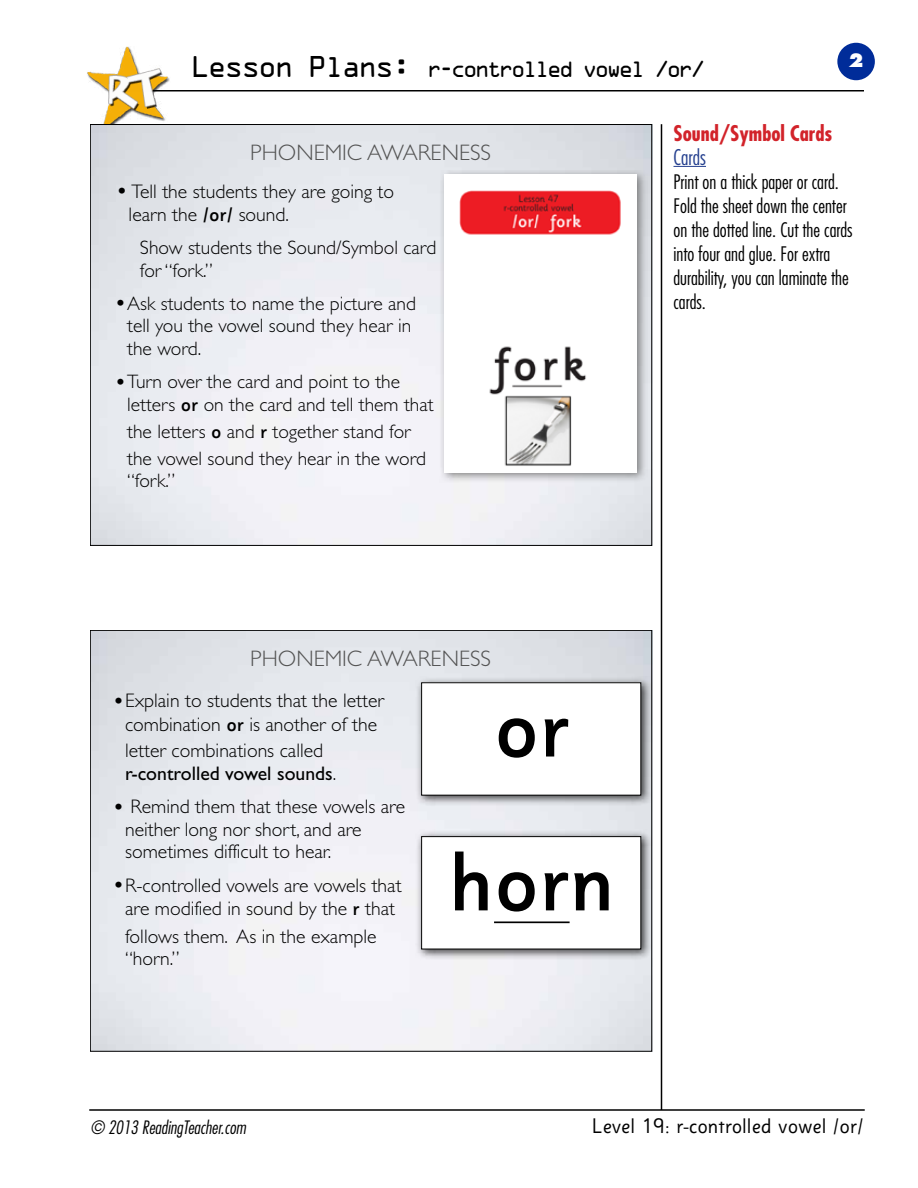
<style>
.page{position:relative;width:918px;height:1188px;background:#fff}
.page>*{position:absolute;margin:0;border:0;box-sizing:border-box;transform-origin:0 0}
.t1{font:500 84.3px/153.9px "Sassoon Sans US Md";color:#000;text-align:center}
.t2{font:300 22.5px "Gill Sans";color:#535353}
.t3{font:21px "OCRA";letter-spacing:-.15em;color:#000}
.t4{font:21px "Sassoon Sans US Rg";color:#000}
.t5{font:700 condensed 21px "Futura";color:#d2232a}
.t6{font:300 condensed 21px "Futura";color:#25408f}
.t7{font:300 19.65px/22.5px "Gill Sans";color:#000}
.t8{font:300 19.5px/22.5px "Gill Sans";color:#000}
.t9{font:300 condensed 19.5px/24px "Futura";color:#000}
.t10{font:italic 300 condensed 18px "Futura";color:#000}
.t11{font:800 18px "Futura";color:#fff}
.s1{font-size:27px}
.s2{font-size:24.6px}
.s3{font-family:"Sassoon Sans US Md";font-weight:500}
.s4{font-size:24.3px}
.s5{font-weight:400}
</style>
<div class="page">
<div style="left:837px;top:43px;width:38px;height:37px;background:#002c99;border-radius:50%"></div>
<hr style="left:122px;top:90px;width:742px;height:2px;background:#000">
<hr style="left:661px;top:124px;width:1px;height:986px;background:#000">
<hr style="left:89px;top:1109px;width:776px;height:2px;background:#000">
<img style="left:87px;top:47px;width:85px;height:77px">
<img style="left:440px;top:170px;width:207px;height:313px">
<img style="left:445px;top:174px;width:192px;height:299px">
<img style="left:415px;top:676px;width:235px;height:131px">
<div style="left:422px;top:683px;width:219px;height:112px;background:#fff"></div>
<div style="left:421px;top:682px;width:220px;height:114px;border:1px solid #000"></div>
<img style="left:415px;top:830px;width:235px;height:130px">
<div style="left:422px;top:837px;width:219px;height:112px;background:#fff"></div>
<div style="left:421px;top:836px;width:220px;height:113px;border:1px solid #000"></div>
<hr style="left:494px;top:921px;width:76px;height:2px;background:#000">
<hr style="left:674px;top:166px;width:32px;height:1px;background:#25408f">
<p class="t3" style="left:191px;top:60px;width:516px"><span class="s1">Lesson Plans:</span> r-controlled vowel /or/</p>
<p class="t11" style="left:849px;top:49px;width:16px">2</p>
<p class="t2" style="left:250px;top:140px;width:242px">PHONEMIC AWARENESS</p>
<p class="t7" style="left:129px;top:180px;width:267px;line-height:23.2px;text-indent:-13px"><span class="s2">•</span> Tell the students they are going to learn the <span class="s3">/or/</span> sound.</p>
<p class="t8" style="left:140px;top:236px;width:298px">Show students the Sound/Symbol card for “fork.”</p>
<p class="t8" style="left:127px;top:292px;width:290px;text-indent:-13px"><span class="s4">•</span>Ask students to name the picture and tell you the vowel sound they hear in the word.</p>
<p class="t8" style="left:127px;top:371px;width:308px;text-indent:-13px"><span class="s4">•</span>Turn over the card and point to the letters <span class="s3">or</span> on the card and tell them that</p>
<p class="t8" style="left:127px;top:418px;width:300px;line-height:26.7px">the letters <span class="s3">o</span> and <span class="s3">r</span> together stand for the vowel sound they hear in the word</p>
<p class="t8" style="left:127px;top:470px;width:49px">“fork.”</p>
<p class="t2" style="left:250px;top:646px;width:242px">PHONEMIC AWARENESS</p>
<p class="t7" style="left:112px;top:689px;width:273px;line-height:23.2px;text-align:center"><span class="s2">•</span>Explain to students that the letter combination <span class="s3">or</span> is another of the</p>
<p class="t7" style="left:125px;top:739px;width:213px">letter combinations called <span class="s5">r-controlled vowel sounds</span>.</p>
<p class="t7" style="left:125px;top:796px;width:282px;text-indent:-13px"><span class="s2">•</span> Remind them that these vowels are neither long nor short, and are sometimes difficult to hear.</p>
<p class="t7" style="left:112px;top:874px;width:291px;line-height:23.2px;text-align:center"><span class="s2">•</span>R-controlled vowels are vowels that are modified in sound by the <span class="s3">r</span> that</p>
<p class="t7" style="left:125px;top:925px;width:253px">follows them. As in the example “horn.”</p>
<h1 class="t1" style="left:449px;top:655px;width:168px">or horn</h1>
<p class="t5" style="left:674px;top:120px;width:160px">Sound/Symbol Cards</p>
<p class="t6" style="left:674px;top:144px;width:34px">Cards</p>
<p class="t9" style="left:674px;top:169px;width:181px">Print on a thick paper or card.<br>Fold the sheet down the center on the dotted line. Cut the cards into four and glue. For extra durability, you can laminate the cards.</p>
<p class="t10" style="left:90px;top:1116px;width:157px">© 2013 ReadingTeacher.com</p>
<p class="t4" style="left:592px;top:1115px;width:273px">Level 19: r-controlled vowel /or/</p>
</div>
